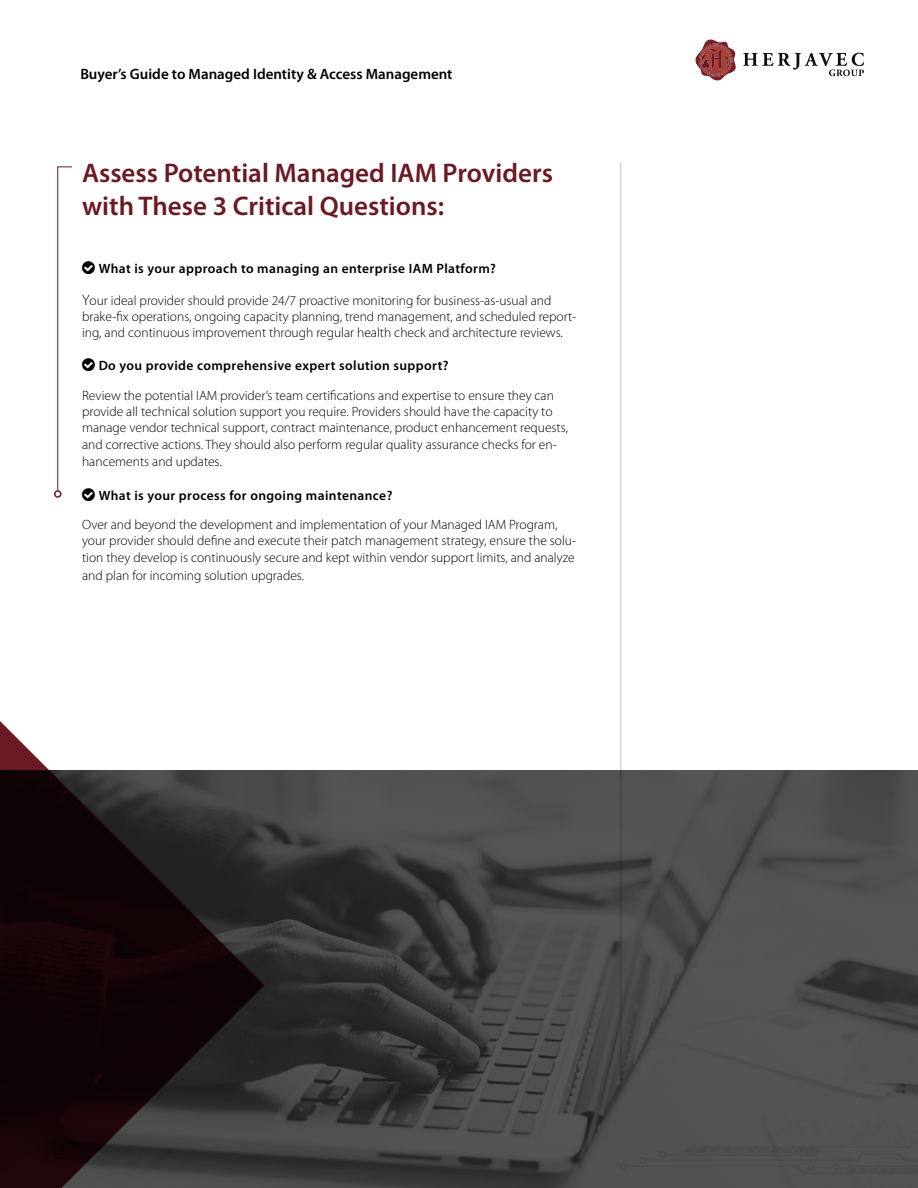
<style>
.page{position:relative;width:918px;height:1188px;background:#fff}
.page>*{position:absolute;margin:0;border:0;box-sizing:border-box;transform-origin:0 0}
.t1{font:600 27px/32.4px "Myriad Pro";color:#6b1922}
.t2{font:600 15px "Myriad Pro";color:#000}
.t3{font:300 13.5px/16.2px "Myriad Pro";color:#000}
.t4{font:600 13.5px "Myriad Pro";letter-spacing:.03em;color:#000}
.s1{font-size:15px}
</style>
<div class="page">
<hr style="left:621px;top:162px;width:1px;height:918px;background:#c0c0c0">
<svg style="left:696px;top:39px;width:40px;height:41px"></svg>
<svg style="left:743px;top:53px;width:121px;height:23px"></svg>
<svg style="left:57px;top:166px;width:15px;height:324px"></svg>
<div style="left:54px;top:490px;width:8px;height:8px;border:2px solid #6b1922;border-radius:50%"></div>
<svg style="left:264px;top:770px;width:654px;height:418px;background:#484848"></svg>
<svg style="left:0;top:721px;width:264px;height:467px;background:#352c2d"></svg>
<p class="t2" style="left:80px;top:65px;width:374px">Buyer’s Guide to Managed Identity &amp; Access Management</p>
<h1 class="t1" style="left:82px;top:156px;width:472px">Assess Potential Managed IAM Providers with These 3 Critical Questions:</h1>
<p class="t4" style="left:99px;top:260px;width:399px">What is your approach to managing an enterprise IAM Platform?</p>
<p class="t3" style="left:82px;top:292px;width:496px"><span class="s1">Y</span>our ideal provider should provide 24/7 proactive monitoring for business-as-usual and brake-fix operations, ongoing capacity planning, trend management, and scheduled report&shy;ing, and continuous improvement through regular health check and architecture reviews.</p>
<p class="t4" style="left:99px;top:357px;width:351px">Do you provide comprehensive expert solution support?</p>
<p class="t3" style="left:82px;top:388px;width:487px">Review the potential IAM provider’s team certifications and expertise to ensure they can provide all technical solution support you require. Providers should have the capacity to manage vendor technical support, contract maintenance, product enhancement requests, and corrective actions. They should also perform regular quality assurance checks for en-</p>
<p class="t3" style="left:82px;top:454px;width:141px">hancements and updates.</p>
<p class="t4" style="left:99px;top:486px;width:295px">What is your process for ongoing maintenance?</p>
<p class="t3" style="left:82px;top:517px;width:496px">Over and beyond the development and implementation of your Managed IAM Program, your provider should define and execute their patch management strategy, ensure the solu&shy;tion they develop is continuously secure and kept within vendor support limits, and analyze</p>
<p class="t3" style="left:82px;top:567px;width:224px">and plan for incoming solution upgrades.</p>
</div>
